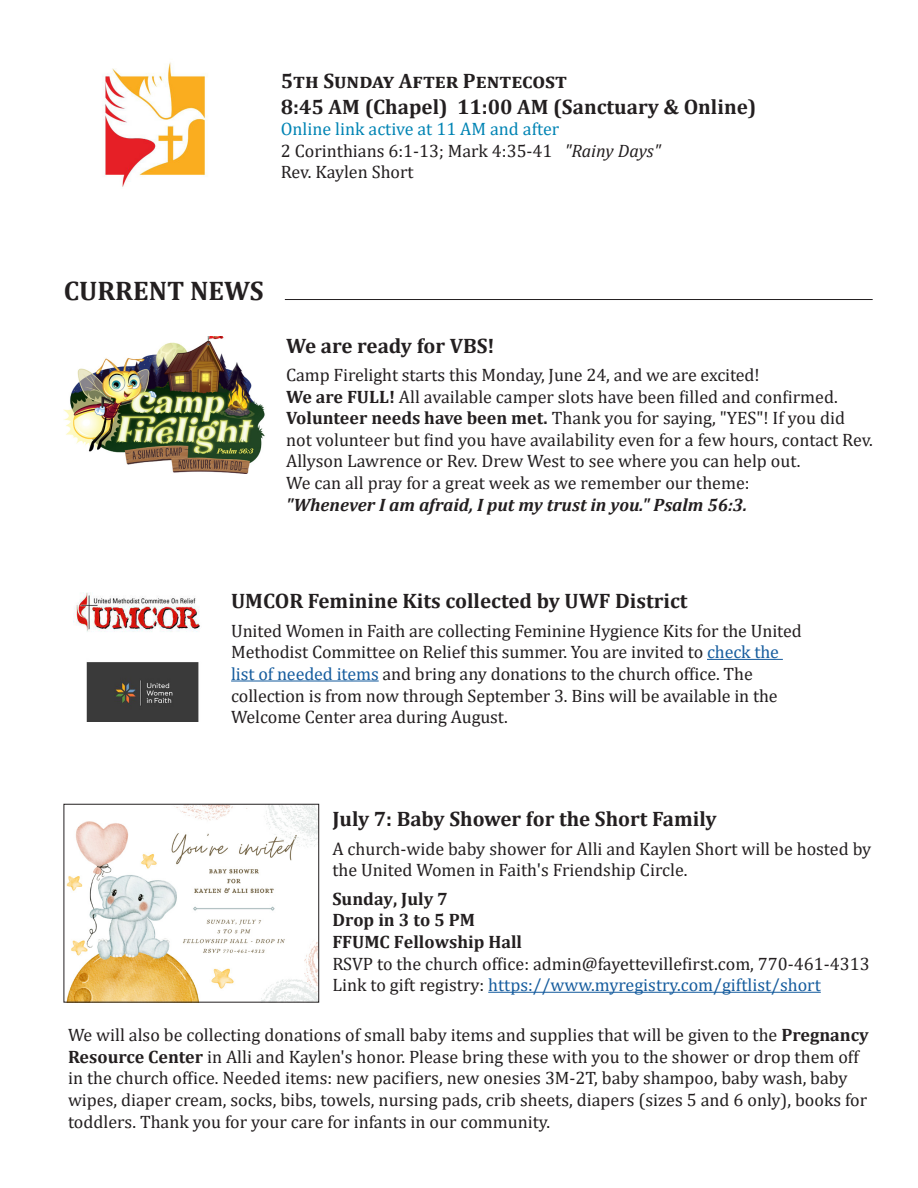
<style>
.page{position:relative;width:918px;height:1188px;background:#fff}
.page>*{position:absolute;margin:0;border:0;box-sizing:border-box;transform-origin:0 0}
.t1{font:700 27px "Cambria";color:#231f20}
.t2{font:700 21px "Cambria";color:#231f20}
.t3{font:18px/21.6px "Cambria";color:#231f20}
.t4{font:18px "Cambria";color:#175d9e}
.t5{font:italic 700 18px "Cambria";color:#231f20}
.t6{font:700 18px "Cambria";color:#231f20}
.t7{font:18px "Cambria";color:#0084b4}
.s1{font-style:italic}
.s2{font-weight:700}
.s3{color:#175d9e}
.s4{color:#231f20}
</style>
<div class="page">
<hr style="left:488px;top:992px;width:333px;height:1px;background:#175d9e">
<img style="left:66px;top:806px;width:251px;height:194px">
<div style="left:64px;top:804px;width:255px;height:198px;border:1px solid #231f20"></div>
<hr style="left:285px;top:299px;width:588px;height:1px;background:#231f20">
<img style="left:64px;top:336px;width:201px;height:137px">
<img style="left:102px;top:62px;width:104px;height:125px">
<hr style="left:707px;top:659px;width:76px;height:1px;background:#175d9e">
<hr style="left:231px;top:680px;width:148px;height:2px;background:#175d9e">
<img style="left:74px;top:592px;width:126px;height:40px">
<img style="left:86px;top:662px;width:113px;height:59px">
<p class="t2" style="left:281px;top:66px;width:288px">5th Sunday After Pentecost</p>
<p class="t2" style="left:281px;top:92px;width:477px">8:45 AM (Chapel) 11:00 AM (Sanctuary &amp; Online)</p>
<p class="t7" style="left:281px;top:118px;width:280px">Online link active at 11 AM and after</p>
<p class="t3" style="left:281px;top:140px;width:382px">2 Corinthians 6:1-13; Mark 4:35-41 <span class="s1">"Rainy Days"</span></p>
<p class="t3" style="left:281px;top:161px;width:134px">Rev. Kaylen Short</p>
<p class="t1" style="left:64px;top:272px;width:202px">CURRENT NEWS</p>
<p class="t2" style="left:286px;top:331px;width:210px">We are ready for VBS!</p>
<p class="t3" style="left:286px;top:364px;width:475px">Camp Firelight starts this Monday, June 24, and we are excited!</p>
<p class="t3" style="left:286px;top:386px;width:553px"><span class="s2">We are FULL!</span> All available camper slots have been filled and confirmed.</p>
<p class="t3" style="left:286px;top:407px;width:588px"><span class="s2">Volunteer needs have been met.</span> Thank you for saying, "YES"! If you did not volunteer but find you have availability even for a few hours, contact Rev.<br>Allyson Lawrence or Rev. Drew West to see where you can help out.</p>
<p class="t3" style="left:286px;top:472px;width:465px">We can all pray for a great week as we remember our theme:</p>
<p class="t5" style="left:286px;top:492px;width:463px">"Whenever I am afraid, I put my trust in you." Psalm 56:3.</p>
<p class="t2" style="left:231px;top:586px;width:458px">UMCOR Feminine Kits collected by UWF District</p>
<p class="t3" style="left:231px;top:620px;width:572px">United Women in Faith are collecting Feminine Hygience Kits for the United Methodist Committee on Relief this summer. You are invited to <span class="s3">check the list of needed items</span> and bring any donations to the church office. The collection is from now through September 3. Bins will be available in the Welcome Center area during August.</p>
<p class="t2" style="left:332px;top:804px;width:386px">July 7: Baby Shower for the Short Family</p>
<p class="t3" style="left:332px;top:838px;width:540px">A church-wide baby shower for Alli and Kaylen Short will be hosted by the United Women in Faith's Friendship Circle.</p>
<p class="t6" style="left:332px;top:886px;width:117px">Sunday, July 7</p>
<p class="t6" style="left:332px;top:908px;width:144px">Drop in 3 to 5 PM</p>
<p class="t6" style="left:332px;top:929px;width:191px">FFUMC Fellowship Hall</p>
<p class="t3" style="left:332px;top:953px;width:539px">RSVP to the church office: admin@fayettevillefirst.com, 770-461-4313</p>
<p class="t4" style="left:332px;top:974px;width:490px"><span class="s4">Link to gift registry:</span> https://www.myregistry.com/giftlist/short</p>
<p class="t3" style="left:68px;top:1024px;width:802px">We will also be collecting donations of small baby items and supplies that will be given to the <span class="s2">Pregnancy Resource Center</span> in Alli and Kaylen's honor. Please bring these with you to the shower or drop them off in the church office. Needed items: new pacifiers, new onesies 3M-2T, baby shampoo, baby wash, baby wipes, diaper cream, socks, bibs, towels, nursing pads, crib sheets, diapers (sizes 5 and 6 only), books for toddlers. Thank you for your care for infants in our community.</p>
</div>
